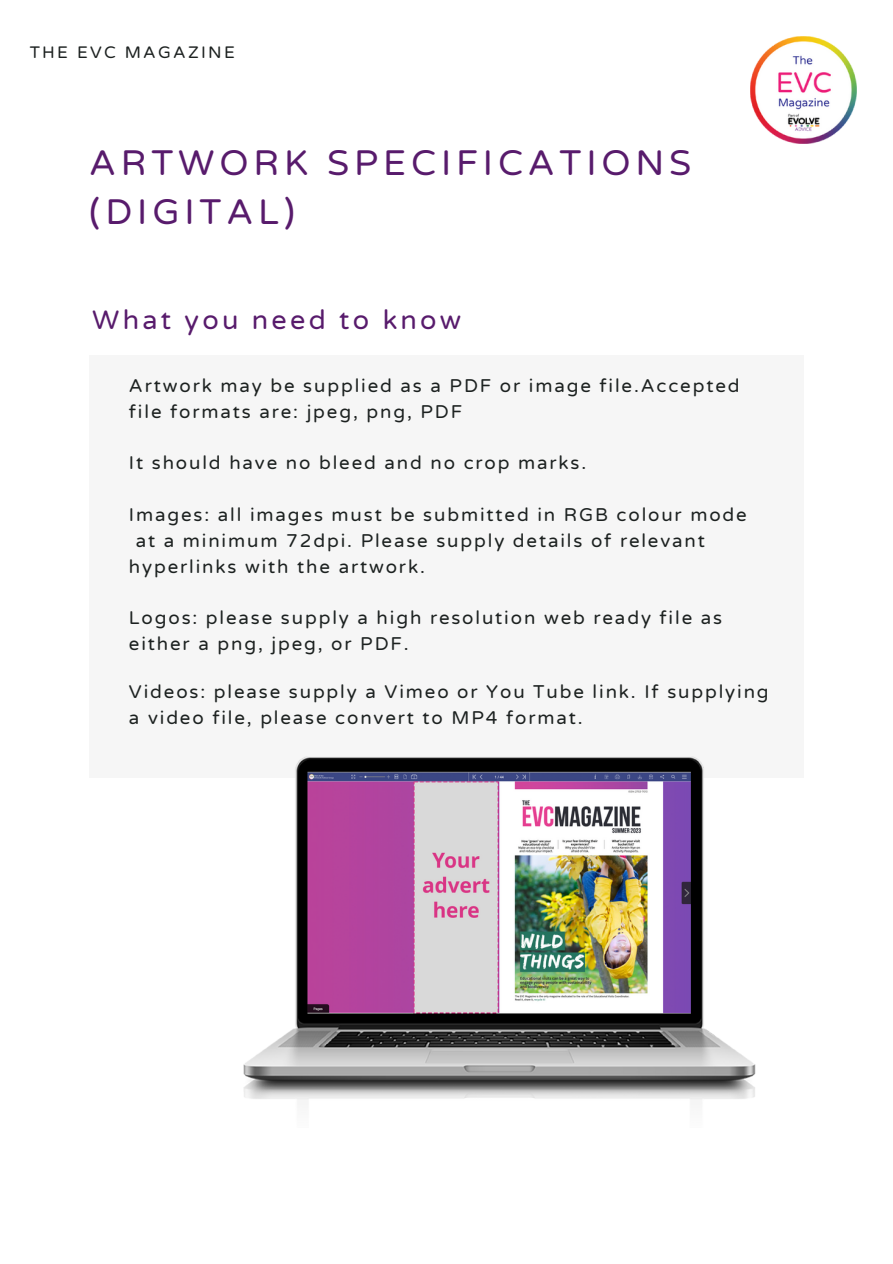
<style>
.page{position:relative;width:893px;height:1264px;background:#fff}
.page>*{position:absolute;margin:0;border:0;box-sizing:border-box;transform-origin:0 0}
.t1{font:36px/49.5px "Varela Round";letter-spacing:.135em;color:#581b6c}
.t2{font:27px "Varela Round";letter-spacing:.12em;color:#581b6c}
.t3{font:18.6px/25.8px "Varela Round";letter-spacing:.1em;color:#1c2120}
.t4{font:16.8px "Varela Round";letter-spacing:.135em;color:#1c2120}
</style>
<div class="page">
<div style="left:89px;top:355px;width:714px;height:422px;background:#f6f6f6"></div>
<img style="left:243px;top:757px;width:513px;height:343px">
<img style="left:750px;top:37px;width:106px;height:106px">
<p class="t4" style="left:30px;top:42px;width:206px">THE EVC MAGAZINE</p>
<p class="t1" style="left:89px;top:139px;width:603px">ARTWORK SPECIFICATIONS (DIGITAL)</p>
<p class="t2" style="left:92px;top:304px;width:370px">What you need to know</p>
<p class="t3" style="left:129px;top:373px;width:612px">Artwork may be supplied as a PDF or image file.Accepted file formats are: jpeg, png, PDF</p>
<p class="t3" style="left:129px;top:450px;width:459px">It should have no bleed and no crop marks.</p>
<p class="t3" style="left:129px;top:502px;width:619px">Images: all images must be submitted in RGB colour mode</p>
<p class="t3" style="left:136px;top:528px;width:570px">at a minimum 72dpi. Please supply details of relevant</p>
<p class="t3" style="left:129px;top:554px;width:297px">hyperlinks with the artwork.</p>
<p class="t3" style="left:129px;top:605px;width:594px">Logos: please supply a high resolution web ready file as either a png, jpeg, or PDF.</p>
<p class="t3" style="left:129px;top:679px;width:641px">Videos: please supply a Vimeo or You Tube link. If supplying a video file, please convert to MP4 format.</p>
</div>
